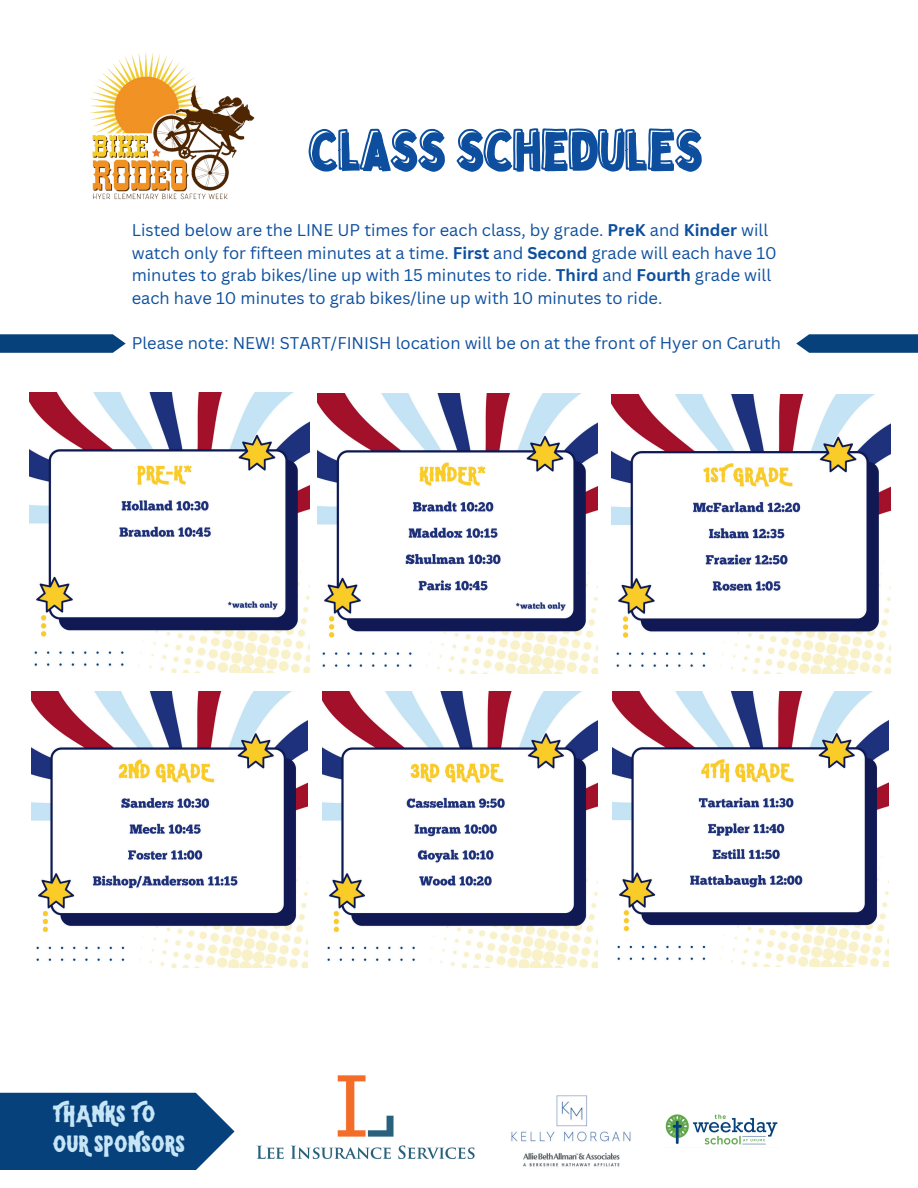
<style>
.page{position:relative;width:918px;height:1188px;background:#fff}
.page>*{position:absolute;margin:0;border:0;box-sizing:border-box;transform-origin:0 0}
.t1{font:53.85px "Bobby Jones";color:#0d4f9e}
.t2{font:25.5px/29.2px "Elders Typeface";color:#c6e5f6}
.t3{font:16.5px/22.5px "Canva Sans";color:#0d4f9e}
.s1{font-weight:700}
</style>
<div class="page">
<img style="left:90px;top:52px;width:165px;height:148px">
<svg style="left:796px;top:334px;width:122px;height:19px;background:#1a5086"></svg>
<svg style="left:0;top:334px;width:126px;height:19px;background:#1a4f86"></svg>
<img style="left:511px;top:1095px;width:120px;height:72px">
<svg style="left:0;top:1093px;width:235px;height:77px;background:#1b5086"></svg>
<img style="left:665px;top:1114px;width:113px;height:31px">
<img style="left:256px;top:1075px;width:219px;height:85px">
<img style="left:613px;top:691px;width:275px;height:276px">
<img style="left:322px;top:692px;width:276px;height:275px">
<img style="left:32px;top:692px;width:276px;height:275px">
<img style="left:29px;top:392px;width:281px;height:280px">
<img style="left:317px;top:394px;width:280px;height:280px">
<img style="left:611px;top:394px;width:279px;height:279px">
<svg style="left:308px;top:128px;width:393px;height:43px"></svg>
<h1 class="t1" style="left:311px;top:116px;width:395px">CLASS SCHEDULES</h1>
<p class="t3" style="left:132px;top:219px;width:646px">Listed below are the LINE UP times for each class, by grade. <span class="s1">PreK</span> and <span class="s1">Kinder</span> will watch only for fifteen minutes at a time. <span class="s1">First</span> and <span class="s1">Second</span> grade will each have 10 minutes to grab bikes/line up with 15 minutes to ride. <span class="s1">Third</span> and <span class="s1">Fourth</span> grade will each have 10 minutes to grab bikes/line up with 10 minutes to ride.</p>
<p class="t3" style="left:132px;top:332px;width:651px">Please note: NEW! START/FINISH location will be on at the front of Hyer on Caruth</p>
<h2 class="t2" style="left:53px;top:1099px;width:134px">THANKS TO<br>OUR SPONSORS</h2>
</div>
